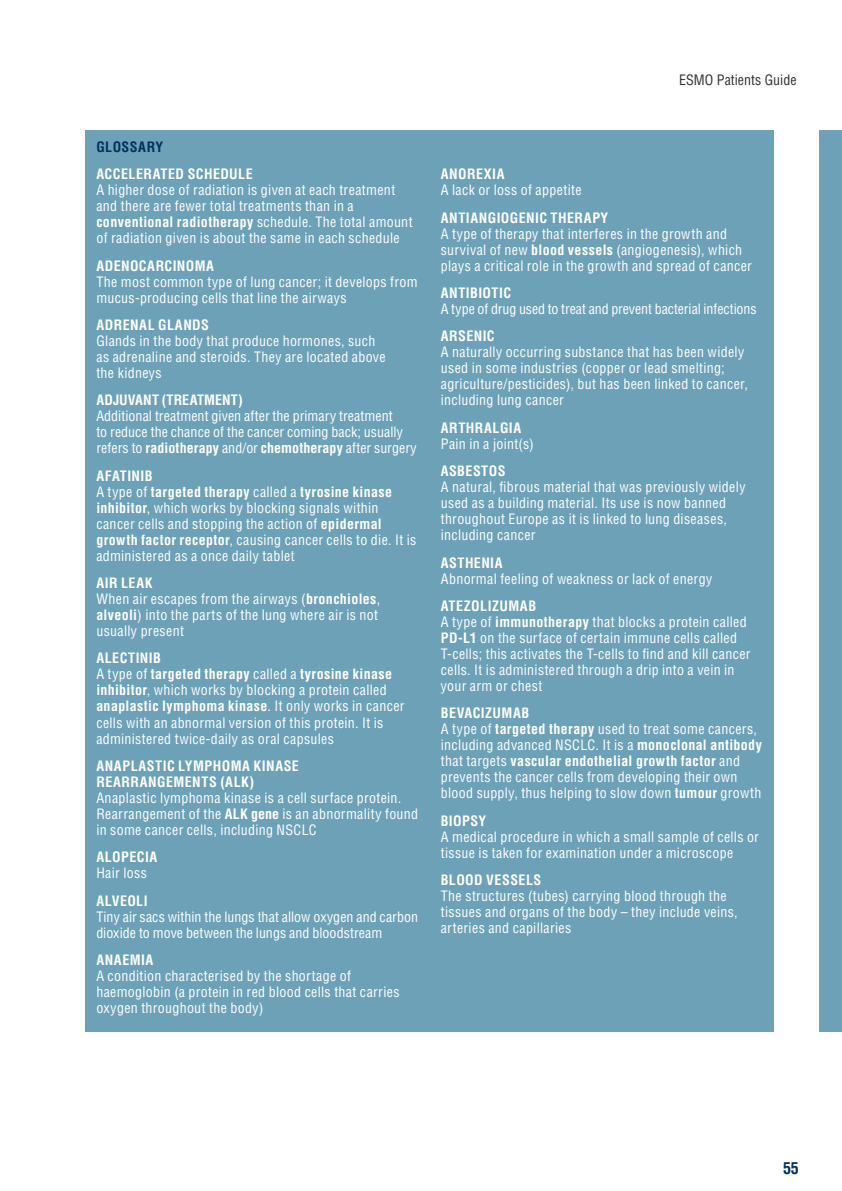
<style>
.page{position:relative;width:842px;height:1191px;background:#fff}
.page>*{position:absolute;margin:0;border:0;box-sizing:border-box;transform-origin:0 0}
.t1{font:700 condensed 16px "Helvetica LT Std";color:#003161}
.t2{font:condensed 14px/16px "Helvetica LT Std";letter-spacing:.025em;color:#fff}
.t3{font:condensed 14px/16px "Helvetica LT Std";letter-spacing:.005em;color:#fff}
.t4{font:700 condensed 14px/16px "Helvetica LT Std";letter-spacing:.03em;color:#fff}
.t5{font:condensed 14px "Helvetica LT Std";letter-spacing:-.005em;color:#fff}
.t6{font:700 condensed 14px "Helvetica LT Std";letter-spacing:.01em;color:#fff}
.t7{font:condensed 14px "Helvetica LT Std";color:#323232}
.t8{font:700 condensed 14px "Helvetica LT Std";letter-spacing:.03em;color:#003161}
.s1{font-weight:700}
</style>
<div class="page">
<div style="left:819px;top:130px;width:23px;height:902px;background:#6da1b8"></div>
<div style="left:85px;top:130px;width:689px;height:902px;background:#6da1b8"></div>
<p class="t8" style="left:96px;top:138px;width:68px">GLOSSARY</p>
<p class="t4" style="left:96px;top:166px;width:158px">ACCELERATED SCHEDULE</p>
<p class="t2" style="left:96px;top:182px;width:318px">A higher dose of radiation is given at each treatment and there are fewer total treatments than in a <span class="s1">conventional radiotherapy</span> schedule. The total amount of radiation given is about the same in each schedule</p>
<p class="t4" style="left:96px;top:257px;width:119px">ADENOCARCINOMA</p>
<p class="t2" style="left:96px;top:273px;width:323px">The most common type of lung cancer; it develops from mucus-producing cells that line the airways</p>
<p class="t4" style="left:96px;top:317px;width:114px">ADRENAL GLANDS</p>
<p class="t2" style="left:96px;top:333px;width:291px">Glands in the body that produce hormones, such as adrenaline and steroids. They are located above the kidneys</p>
<p class="t6" style="left:96px;top:391px;width:148px">ADJUVANT (TREATMENT)</p>
<p class="t3" style="left:96px;top:408px;width:322px">Additional treatment given after the primary treatment<br>to reduce the chance of the cancer coming back; usually refers to <span class="s1">radiotherapy</span> and/or <span class="s1">chemotherapy</span> after surgery</p>
<p class="t2" style="left:96px;top:467px;width:321px"><span class="s1">AFATINIB<br></span>A type of <span class="s1">targeted therapy</span> called a <span class="s1">tyrosine kinase inhibitor</span>, which works by blocking signals within cancer cells and stopping the action of <span class="s1">epidermal growth factor receptor</span>, causing cancer cells to die. It is administered as a once daily tablet</p>
<p class="t2" style="left:96px;top:575px;width:285px"><span class="s1">AIR LEAK<br></span>When air escapes from the airways (<span class="s1">bronchioles</span>, <span class="s1">alveoli</span>) into the parts of the lung where air is not usually present</p>
<p class="t2" style="left:96px;top:650px;width:310px"><span class="s1">ALECTINIB<br></span>A type of <span class="s1">targeted therapy</span> called a <span class="s1">tyrosine kinase inhibitor</span>, which works by blocking a protein called <span class="s1">anaplastic lymphoma kinase</span>. It only works in cancer cells with an abnormal version of this protein. It is administered twice-daily as oral capsules</p>
<p class="t4" style="left:96px;top:757px;width:204px">ANAPLASTIC LYMPHOMA KINASE<br>REARRANGEMENTS (ALK)</p>
<p class="t2" style="left:96px;top:789px;width:323px">Anaplastic lymphoma kinase is a cell surface protein.<br>Rearrangement of the <span class="s1">ALK gene</span> is an abnormality found in some cancer cells, including NSCLC</p>
<p class="t4" style="left:96px;top:849px;width:62px">ALOPECIA</p>
<p class="t2" style="left:96px;top:865px;width:52px">Hair loss</p>
<p class="t4" style="left:96px;top:892px;width:53px">ALVEOLI</p>
<p class="t3" style="left:96px;top:908px;width:323px">Tiny air sacs within the lungs that allow oxygen and carbon dioxide to move between the lungs and bloodstream</p>
<p class="t4" style="left:96px;top:951px;width:59px">ANAEMIA</p>
<p class="t2" style="left:96px;top:967px;width:305px">A condition characterised by the shortage of haemoglobin (a protein in red blood cells that carries oxygen throughout the body)</p>
<p class="t7" style="left:679px;top:71px;width:119px">ESMO Patients Guide</p>
<p class="t4" style="left:441px;top:166px;width:65px">ANOREXIA</p>
<p class="t2" style="left:441px;top:182px;width:142px">A lack or loss of appetite</p>
<p class="t4" style="left:441px;top:209px;width:169px">ANTIANGIOGENIC THERAPY</p>
<p class="t2" style="left:441px;top:225px;width:313px">A type of therapy that interferes in the growth and survival of new <span class="s1">blood vessels</span> (angiogenesis), which plays a critical role in the growth and spread of cancer</p>
<p class="t4" style="left:441px;top:285px;width:72px">ANTIBIOTIC</p>
<p class="t5" style="left:441px;top:300px;width:317px">A type of drug used to treat and prevent bacterial infections</p>
<p class="t4" style="left:441px;top:328px;width:55px">ARSENIC</p>
<p class="t2" style="left:441px;top:344px;width:309px">A naturally occurring substance that has been widely used in some industries (copper or lead smelting; agriculture/pesticides), but has been linked to cancer, including lung cancer</p>
<p class="t4" style="left:441px;top:419px;width:82px">ARTHRALGIA</p>
<p class="t2" style="left:441px;top:435px;width:94px">Pain in a joint(s)</p>
<p class="t4" style="left:441px;top:463px;width:66px">ASBESTOS</p>
<p class="t2" style="left:441px;top:479px;width:306px">A natural, fibrous material that was previously widely used as a building material. Its use is now banned throughout Europe as it is linked to lung diseases, including cancer</p>
<p class="t4" style="left:441px;top:554px;width:63px">ASTHENIA</p>
<p class="t2" style="left:441px;top:570px;width:273px">Abnormal feeling of weakness or lack of energy</p>
<p class="t2" style="left:441px;top:597px;width:311px"><span class="s1">ATEZOLIZUMAB<br></span>A type of <span class="s1">immunotherapy</span> that blocks a protein called <span class="s1">PD-L1</span> on the surface of certain immune cells called T-cells; this activates the T-cells to find and kill cancer cells. It is administered through a drip into a vein in your arm or chest</p>
<p class="t2" style="left:441px;top:705px;width:323px"><span class="s1">BEVACIZUMAB<br></span>A type of <span class="s1">targeted therapy</span> used to treat some cancers, including advanced NSCLC. It is a <span class="s1">monoclonal antibody </span>that targets <span class="s1">vascular endothelial growth factor</span> and prevents the cancer cells from developing their own blood supply, thus helping to slow down <span class="s1">tumour</span> growth</p>
<p class="t4" style="left:441px;top:812px;width:47px">BIOPSY</p>
<p class="t2" style="left:441px;top:828px;width:320px">A medical procedure in which a small sample of cells or tissue is taken for examination under a microscope</p>
<p class="t4" style="left:441px;top:872px;width:102px">BLOOD VESSELS</p>
<p class="t2" style="left:441px;top:888px;width:298px">The structures (tubes) carrying blood through the tissues and organs of the body – they include veins, arteries and capillaries</p>
<p class="t1" style="left:783px;top:1158px;width:17px">55</p>
</div>
